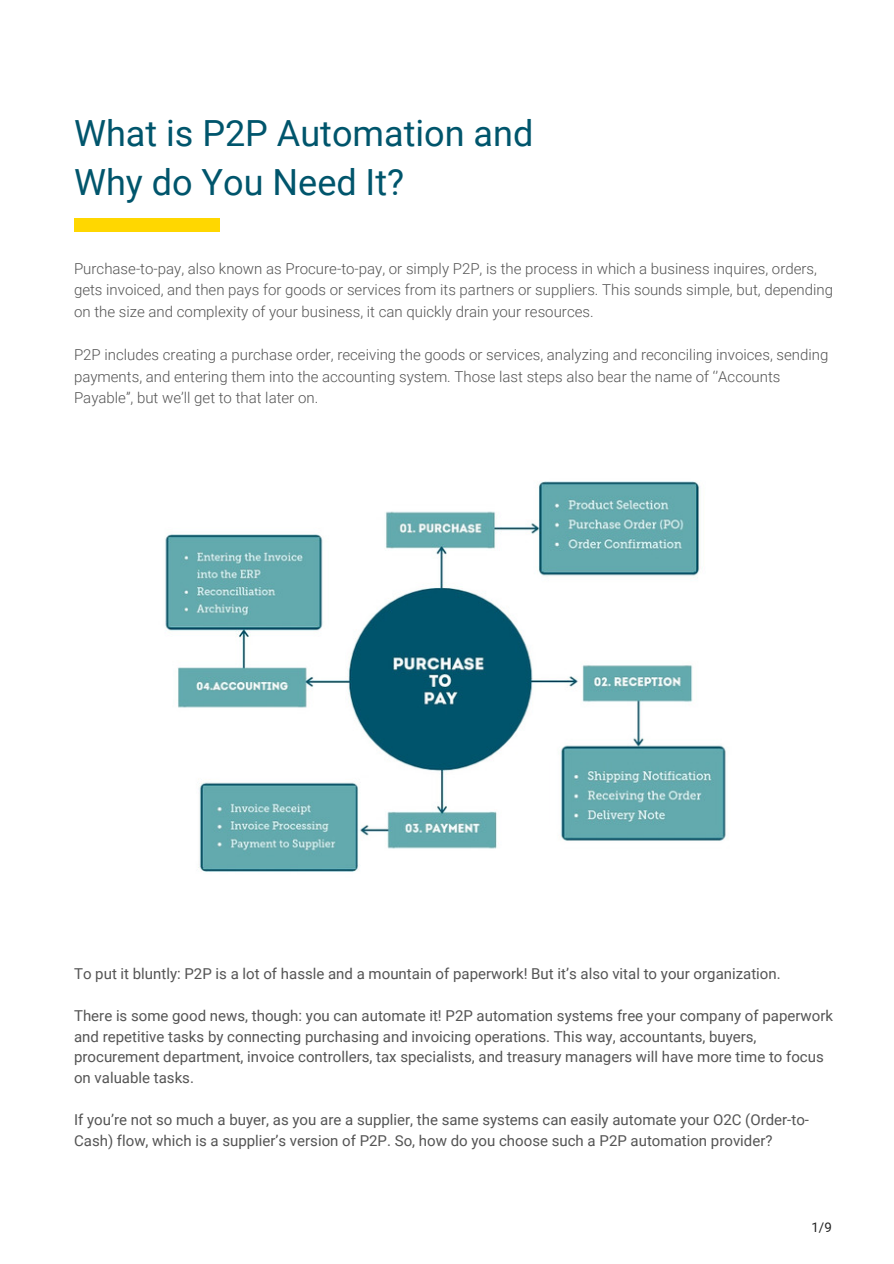
<style>
.page{position:relative;width:894px;height:1264px;background:#fff}
.page>*{position:absolute;margin:0;border:0;box-sizing:border-box;transform-origin:0 0}
.t1{font:36px/49.5px "Roboto";color:#00556c}
.t2{font:15px/20.9px "Roboto";color:#545454}
.t3{font:300 15px/21.6px "Roboto";color:#545454}
.t4{font:13.2px "Roboto";color:#222}
</style>
<div class="page">
<div style="left:74px;top:218px;width:145px;height:14px;background:#ffd700"></div>
<img style="left:165px;top:481px;width:561px;height:391px">
<h1 class="t1" style="left:74px;top:108px;width:460px">What is P2P Automation and<br>Why do You Need It?</h1>
<p class="t3" style="left:74px;top:258px;width:760px">Purchase-to-pay, also known as Procure-to-pay, or simply P2P, is the process in which a business inquires, orders, gets invoiced, and then pays for goods or services from its partners or suppliers. This sounds simple, but, depending on the size and complexity of your business, it can quickly drain your resources.</p>
<p class="t3" style="left:74px;top:344px;width:755px">P2P includes creating a purchase order, receiving the goods or services, analyzing and reconciling invoices, sending payments, and entering them into the accounting system. Those last steps also bear the name of ‘’Accounts<br>Payable”, but we’ll get to that later on.</p>
<p class="t2" style="left:74px;top:963px;width:708px">To put it bluntly: P2P is a lot of hassle and a mountain of paperwork! But it’s also vital to your organization.</p>
<p class="t2" style="left:74px;top:1005px;width:760px">There is some good news, though: you can automate it! P2P automation systems free your company of paperwork and repetitive tasks by connecting purchasing and invoicing operations. This way, accountants, buyers, procurement department, invoice controllers, tax specialists, and treasury managers will have more time to focus on valuable tasks.</p>
<p class="t2" style="left:74px;top:1109px;width:736px">If you’re not so much a buyer, as you are a supplier, the same systems can easily automate your O2C (Order-to-<br>Cash) flow, which is a supplier’s version of P2P. So, how do you choose such a P2P automation provider?</p>
<p class="t4" style="left:811px;top:1219px;width:22px">1/9</p>
</div>
